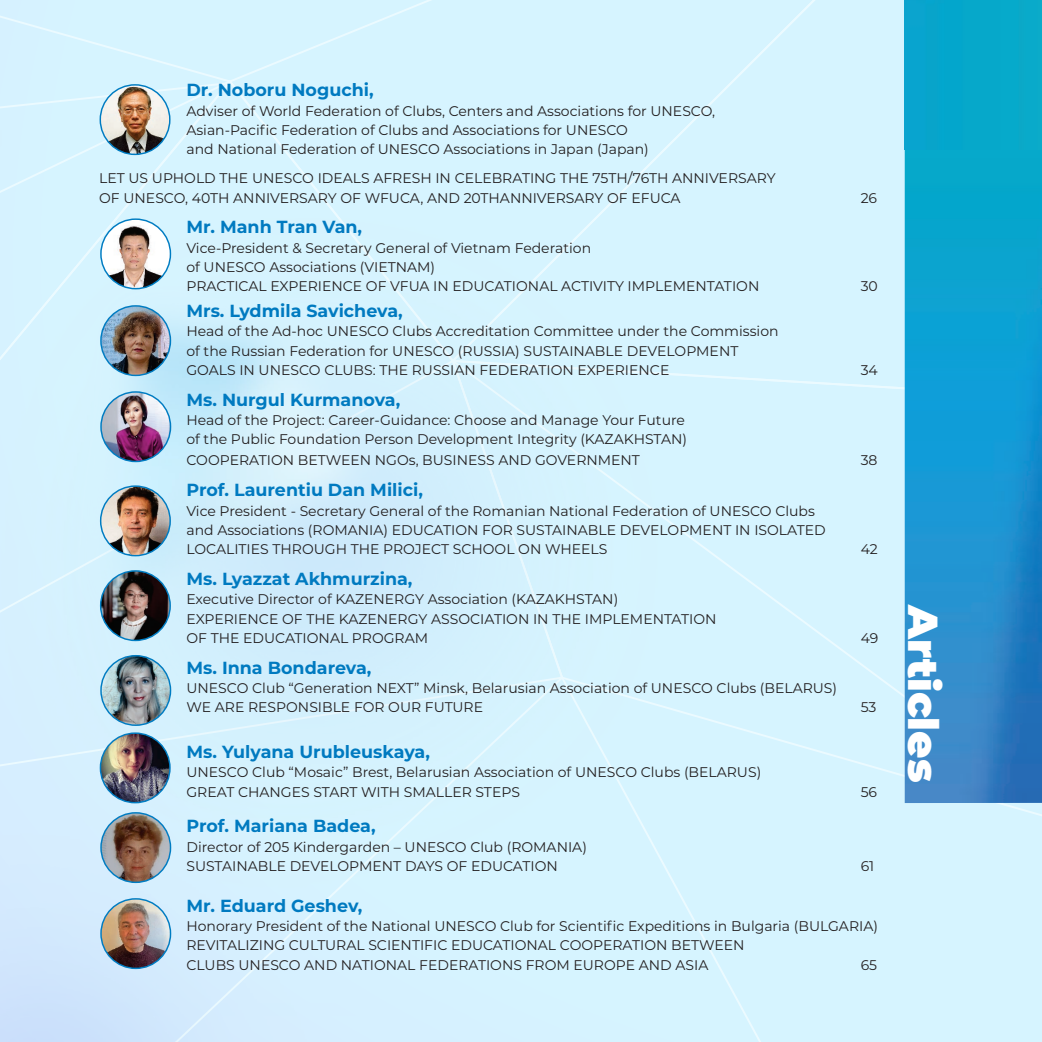
<style>
.page{position:relative;width:1042px;height:1042px;background:#d6f4ff}
.page>*{position:absolute;margin:0;border:0;box-sizing:border-box;transform-origin:0 0}
.t1{font:900 42px "Montserrat";color:#fff}
.t2{font:700 17.5px "Montserrat";color:#007ac0}
.t3{font:14px/19.2px "Montserrat";color:#231f20}
</style>
<div class="page">
<img style="left:905px;top:150px;width:137px;height:653px">
<div style="left:904px;top:0;width:138px;height:150px;background:#06a8ca"></div>
<img style="left:100px;top:85px;width:70px;height:69px;border-radius:35px">
<div style="left:100px;top:84px;width:70px;height:71px;border:1px solid #007cc2;border-radius:50%"></div>
<img style="left:101px;top:219px;width:69px;height:70px;border-radius:35px">
<div style="left:100px;top:218px;width:71px;height:71px;border:1px solid #007cc2;border-radius:50%"></div>
<img style="left:101px;top:306px;width:69px;height:69px;border-radius:35px">
<div style="left:100px;top:305px;width:71px;height:71px;border:1px solid #007cc2;border-radius:50%"></div>
<img style="left:101px;top:392px;width:69px;height:69px;border-radius:35px">
<div style="left:100px;top:391px;width:71px;height:71px;border:1px solid #007cc2;border-radius:50%"></div>
<img style="left:101px;top:486px;width:69px;height:70px;border-radius:35px">
<div style="left:100px;top:485px;width:71px;height:71px;border:1px solid #007cc2;border-radius:50%"></div>
<img style="left:101px;top:571px;width:69px;height:69px;border-radius:35px">
<div style="left:100px;top:570px;width:71px;height:71px;border:1px solid #007cc2;border-radius:50%"></div>
<img style="left:101px;top:656px;width:69px;height:69px">
<div style="left:100px;top:655px;width:71px;height:71px;border:1px solid #007cc2;border-radius:50%"></div>
<img style="left:100px;top:733px;width:70px;height:69px;border-radius:35px">
<div style="left:100px;top:732px;width:71px;height:71px;border:1px solid #007cc2;border-radius:50%"></div>
<img style="left:101px;top:813px;width:69px;height:69px;border-radius:35px">
<div style="left:100px;top:812px;width:71px;height:71px;border:1px solid #007cc2;border-radius:50%"></div>
<img style="left:101px;top:899px;width:69px;height:69px;border-radius:35px">
<div style="left:100px;top:898px;width:71px;height:71px;border:1px solid #007cc2;border-radius:50%"></div>
<p class="t2" style="left:186px;top:77px;width:189px">Dr. Noboru Noguchi,</p>
<p class="t3" style="left:186px;top:100px;width:530px">Adviser of World Federation of Clubs, Centers and Associations for UNESCO,<br>Asian-Pacific Federation of Clubs and Associations for UNESCO<br>and National Federation of UNESCO Associations in Japan (Japan)</p>
<p class="t3" style="left:99px;top:168px;width:678px">LET US UPHOLD THE UNESCO IDEALS AFRESH IN CELEBRATING THE 75TH/76TH ANNIVERSARY<br>OF UNESCO, 40TH ANNIVERSARY OF WFUCA, AND 20THANNIVERSARY OF EFUCA</p>
<p class="t2" style="left:186px;top:215px;width:177px">Mr. Manh Tran Van,</p>
<p class="t3" style="left:186px;top:238px;width:574px">Vice-President &amp; Secretary General of Vietnam Federation<br>of UNESCO Associations (VIETNAM)<br>PRACTICAL EXPERIENCE OF VFUA IN EDUCATIONAL ACTIVITY IMPLEMENTATION</p>
<p class="t2" style="left:186px;top:298px;width:218px">Mrs. Lydmila Savicheva,</p>
<p class="t3" style="left:186px;top:321px;width:594px">Нead of the Ad-hoc UNESCO Clubs Accreditation Committee under the Commission of the Russian Federation for UNESCO (RUSSIA) SUSTAINABLE DEVELOPMENT<br>GOALS IN UNESCO CLUBS: THE RUSSIAN FEDERATION EXPERIENCE</p>
<p class="t3" style="left:860px;top:187px;width:18px">26</p>
<p class="t3" style="left:860px;top:276px;width:19px">30</p>
<p class="t3" style="left:860px;top:360px;width:19px">34</p>
<p class="t2" style="left:186px;top:387px;width:215px">Ms. Nurgul Kurmanova,</p>
<p class="t3" style="left:186px;top:410px;width:502px">Head of the Project: Career-Guidance: Choose and Manage Your Future of the Public Foundation Person Development Integrity (KAZAKHSTAN)</p>
<p class="t3" style="left:186px;top:450px;width:455px">COOPERATION BETWEEN NGOs, BUSINESS AND GOVERNMENT</p>
<p class="t3" style="left:860px;top:450px;width:18px">38</p>
<p class="t2" style="left:186px;top:477px;width:238px">Prof. Laurentiu Dan Milici,</p>
<p class="t3" style="left:186px;top:500px;width:641px">Vice President - Secretary General of the Romanian National Federation of UNESCO Clubs and Associations (ROMANIA) EDUCATION FOR SUSTAINABLE DEVELOPMENT IN ISOLATED<br>LOCALITIES THROUGH THE PROJECT SCHOOL ON WHEELS</p>
<p class="t3" style="left:860px;top:539px;width:19px">42</p>
<p class="t2" style="left:186px;top:566px;width:227px">Ms. Lyazzat Akhmurzina,</p>
<p class="t3" style="left:186px;top:589px;width:531px">Executive Director of KAZENERGY Association (KAZAKHSTAN)<br>EXPERIENCE OF THE KAZENERGY ASSOCIATION IN THE IMPLEMENTATION<br>OF THE EDUCATIONAL PROGRAM</p>
<p class="t2" style="left:186px;top:655px;width:186px">Ms. Inna Bondareva,</p>
<p class="t3" style="left:186px;top:678px;width:652px">UNESCO Club “Generation NEXT” Minsk, Belarusian Association of UNESCO Clubs (BELARUS)<br>WE ARE RESPONSIBLE FOR OUR FUTURE</p>
<p class="t2" style="left:186px;top:739px;width:245px">Ms. Yulyana Urubleuskaya,</p>
<p class="t3" style="left:186px;top:762px;width:576px">UNESCO Club “Mosaic” Brest, Belarusian Association of UNESCO Clubs (BELARUS)<br>GREAT CHANGES START WITH SMALLER STEPS</p>
<p class="t2" style="left:186px;top:813px;width:191px">Prof. Mariana Badea,</p>
<p class="t3" style="left:186px;top:836px;width:402px">Director of 205 Kindergarden – UNESCO Club (ROMANIA)<br>SUSTAINABLE DEVELOPMENT DAYS OF EDUCATION</p>
<p class="t3" style="left:860px;top:628px;width:19px">49</p>
<p class="t3" style="left:860px;top:697px;width:17px">53</p>
<p class="t3" style="left:860px;top:781px;width:18px">56</p>
<p class="t3" style="left:860px;top:856px;width:15px">61</p>
<p class="t2" style="left:186px;top:893px;width:178px">Mr. Eduard Geshev,</p>
<p class="t3" style="left:186px;top:916px;width:693px">Honorary President of the National UNESCO Club for Scientific Expeditions in Bulgaria (BULGARIA)<br>REVITALIZING CULTURAL SCIENTIFIC EDUCATIONAL COOPERATION BETWEEN<br>CLUBS UNESCO AND NATIONAL FEDERATIONS FROM EUROPE AND ASIA</p>
<p class="t3" style="left:860px;top:954px;width:18px">65</p>
<h1 class="t1" style="left:954px;top:605px;width:179px;rotate:90deg">Articles</h1>
</div>
